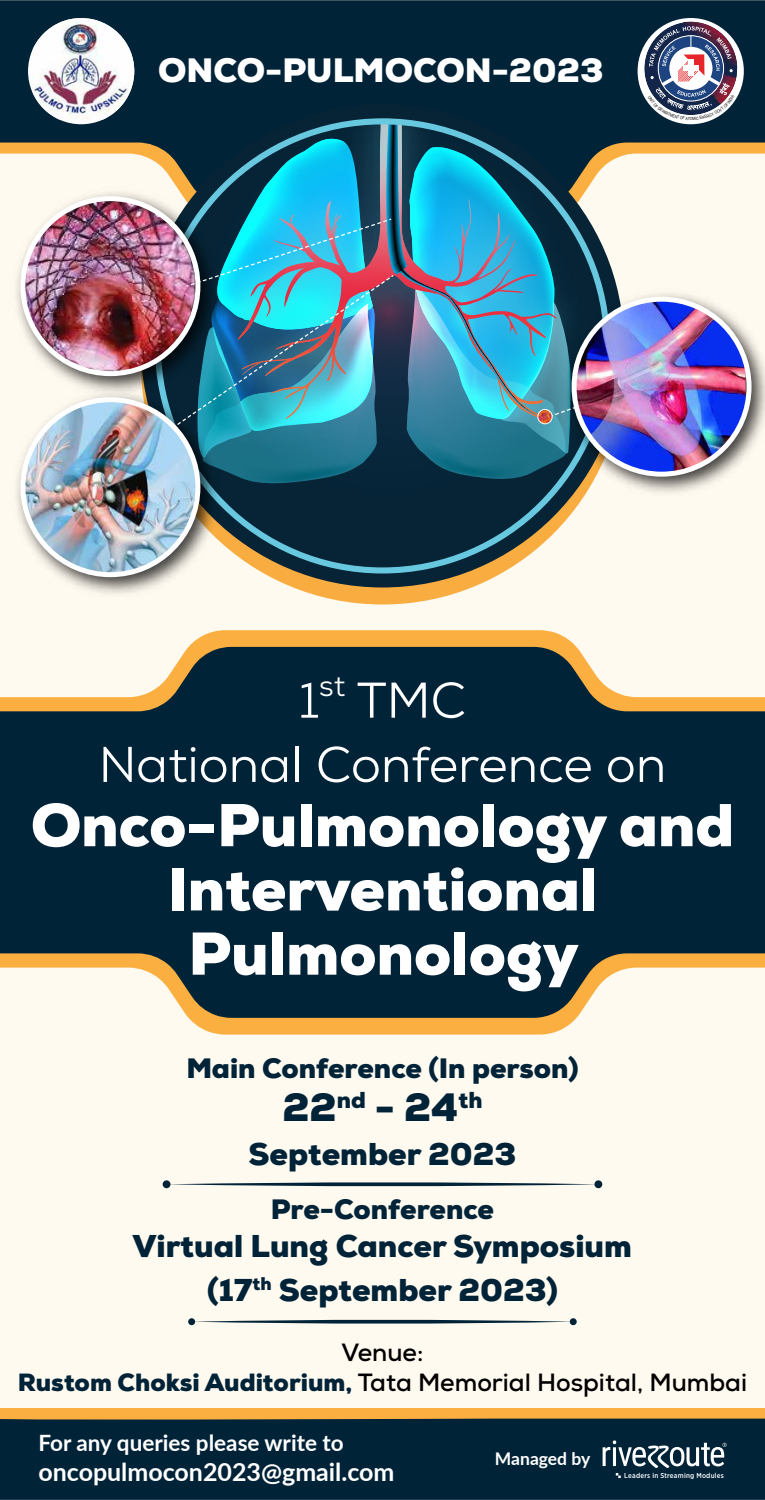
<style>
.page{position:relative;width:765px;height:1500px;background:#fffaf0}
.page>*{position:absolute;margin:0;border:0;box-sizing:border-box;transform-origin:0 0}
.t1{font:900 60.25px/64.2px "Nexa";color:#fff;text-align:center}
.t2{font:50.12px/64.2px "Nexa";color:#fff;text-align:center}
.t3{font:900 39.5px "Nexa";color:#002338}
.t4{font:900 33.75px "Nexa";color:#fff}
.t5{font:900 31.5px/43.8px "Nexa";color:#002338;text-align:center}
.t6{font:900 28px "Nexa";color:#002338}
.t7{font:700 25px "Lato";color:#fff}
.t8{font:700 24.88px/29.9px "Nexa";color:#000;text-align:center}
.t9{font:700 22.5px "Lato";color:#fff}
.t10{font:700 17.5px "Lato";color:#fff}
.t11{font:500 7.12px "Gotham Narrow";letter-spacing:.03em;color:#fff}
.s1{font-weight:900;color:#002338}
</style>
<div class="page">
<svg style="left:189px;top:1018px;width:387px;height:17px;background:#fab44e"></svg>
<svg style="left:188px;top:630px;width:389px;height:17px;background:#f9b34c"></svg>
<svg style="left:0;top:647px;width:765px;height:371px;background:#2a434e"></svg>
<svg style="left:171px;top:1182px;width:423px;height:5px"></svg>
<div style="left:163px;top:1180px;width:8px;height:8px;background:#002338;border-radius:50%"></div>
<div style="left:594px;top:1180px;width:8px;height:8px;background:#002338;border-radius:50%"></div>
<svg style="left:194px;top:1319px;width:377px;height:5px"></svg>
<div style="left:188px;top:1318px;width:7px;height:7px;background:#002338;border-radius:50%"></div>
<div style="left:570px;top:1318px;width:7px;height:7px;background:#002338;border-radius:50%"></div>
<svg style="left:0;top:0;width:765px;height:180px;background:#233d4a"></svg>
<div style="left:28px;top:18px;width:106px;height:106px;background:#fdfdfd;border-radius:50%"></div>
<img style="left:33px;top:18px;width:101px;height:102px">
<div style="left:638px;top:18px;width:106px;height:106px;background:#fff;border-radius:50%"></div>
<div style="left:141px;top:121px;width:483px;height:484px;background:#f9ad41;border-radius:50%"></div>
<div style="left:141px;top:104px;width:483px;height:483px;background:#062436;border-radius:50%"></div>
<img style="left:190px;top:121px;width:413px;height:309px">
<svg style="left:395px;top:121px;width:147px;height:296px"></svg>
<img style="left:16px;top:192px;width:149px;height:193px">
<img style="left:23px;top:200px;width:149px;height:174px">
<div style="left:20px;top:196px;width:180px;height:180px;border:5px solid #fff;border-radius:50%"></div>
<img style="left:16px;top:385px;width:210px;height:209px">
<img style="left:23px;top:400px;width:175px;height:175px;border-radius:88px">
<div style="left:20px;top:397px;width:180px;height:180px;border:5px solid #fff;border-radius:50%"></div>
<img style="left:559px;top:284px;width:206px;height:218px">
<img style="left:578px;top:299px;width:168px;height:175px">
<div style="left:572px;top:297px;width:180px;height:180px;border:5px solid #fff;border-radius:50%"></div>
<img style="left:172px;top:123px;width:223px;height:360px">
<img style="left:407px;top:147px;width:171px;height:332px">
<img style="left:538px;top:409px;width:14px;height:15px;border-radius:7px">
<div style="left:537px;top:409px;width:15px;height:15px;border:1px solid #fff;border-radius:50%"></div>
<div style="left:0;top:1408px;width:765px;height:63px;background:#faaf40"></div>
<div style="left:0;top:1419px;width:765px;height:81px;background:#002338"></div>
<svg style="left:603px;top:1440px;width:124px;height:38px;background:#395465"></svg>
<svg style="left:642px;top:20px;width:97px;height:100px"></svg>
<p class="t4" style="left:158px;top:48px;width:447px">ONCO-PULMOCON-2023</p>
<h2 class="t2" style="left:99px;top:668px;width:569px">1<sup>st</sup> TMC<br>National Conference on</h2>
<h1 class="t1" style="left:31px;top:793px;width:705px">Onco-Pulmonology and<br>Interventional<br>Pulmonology</h1>
<p class="t6" style="left:186px;top:1050px;width:394px">Main Conference (In person)</p>
<p class="t3" style="left:282px;top:1082px;width:202px">22<sup>nd</sup> - 24<sup>th</sup></p>
<p class="t5" style="left:249px;top:1133px;width:269px">September 2023</p>
<p class="t6" style="left:271px;top:1192px;width:225px">Pre-Conference</p>
<p class="t5" style="left:133px;top:1224px;width:501px">Virtual Lung Cancer Symposium (17<sup>th</sup> September 2023)</p>
<p class="t8" style="left:18px;top:1337px;width:731px">Venue:<br><span class="s1">Rustom Choksi Auditorium,</span> Tata Memorial Hospital, Mumbai</p>
<p class="t9" style="left:38px;top:1426px;width:307px">For any queries please write to</p>
<p class="t7" style="left:38px;top:1453px;width:358px">oncopulmocon2023@gmail.com</p>
<p class="t11" style="left:624px;top:1471px;width:101px">Leaders in Streaming Modules</p>
<p class="t10" style="left:495px;top:1446px;width:97px">Managed by</p>
</div>
